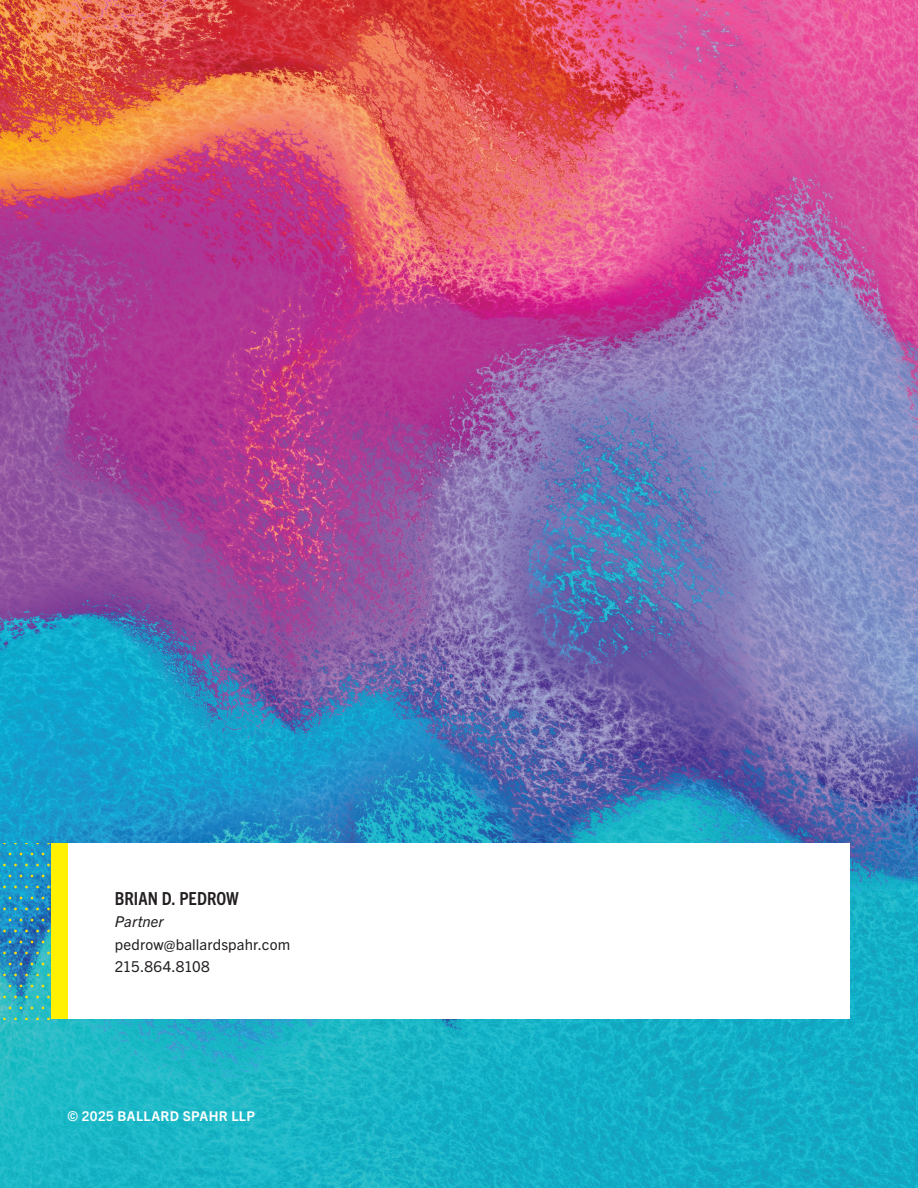
<style>
.page{position:relative;width:918px;height:1188px;background:#fff}
.page>*{position:absolute;margin:0;border:0;box-sizing:border-box;transform-origin:0 0}
.t1{font:700 condensed 18px "Trade Gothic Next LT Pro";color:#231f20}
.t2{font:15px/22.5px "Trade Gothic Next LT Pro";letter-spacing:.01em;color:#231f20}
.t3{font:italic 15px "Trade Gothic Next LT Pro";letter-spacing:.005em;color:#231f20}
.t4{font:700 13.5px "Trade Gothic Next LT Pro";letter-spacing:.025em;color:#fff}
</style>
<div class="page">
<img style="left:0;top:0;width:918px;height:1188px">
<div style="left:68px;top:843px;width:782px;height:176px;background:#fff"></div>
<svg style="left:0;top:843px;width:51px;height:176px;background:#2b9bbb"></svg>
<div style="left:51px;top:843px;width:17px;height:176px;background:#fff101"></div>
<p class="t1" style="left:115px;top:886px;width:126px">BRIAN D. PEDROW</p>
<p class="t3" style="left:115px;top:911px;width:51px">Partner</p>
<p class="t2" style="left:115px;top:932px;width:177px">pedrow@ballardspahr.com<br>215.864.8108</p>
<p class="t4" style="left:68px;top:1106px;width:189px">© 2025 BALLARD SPAHR LLP</p>
</div>
